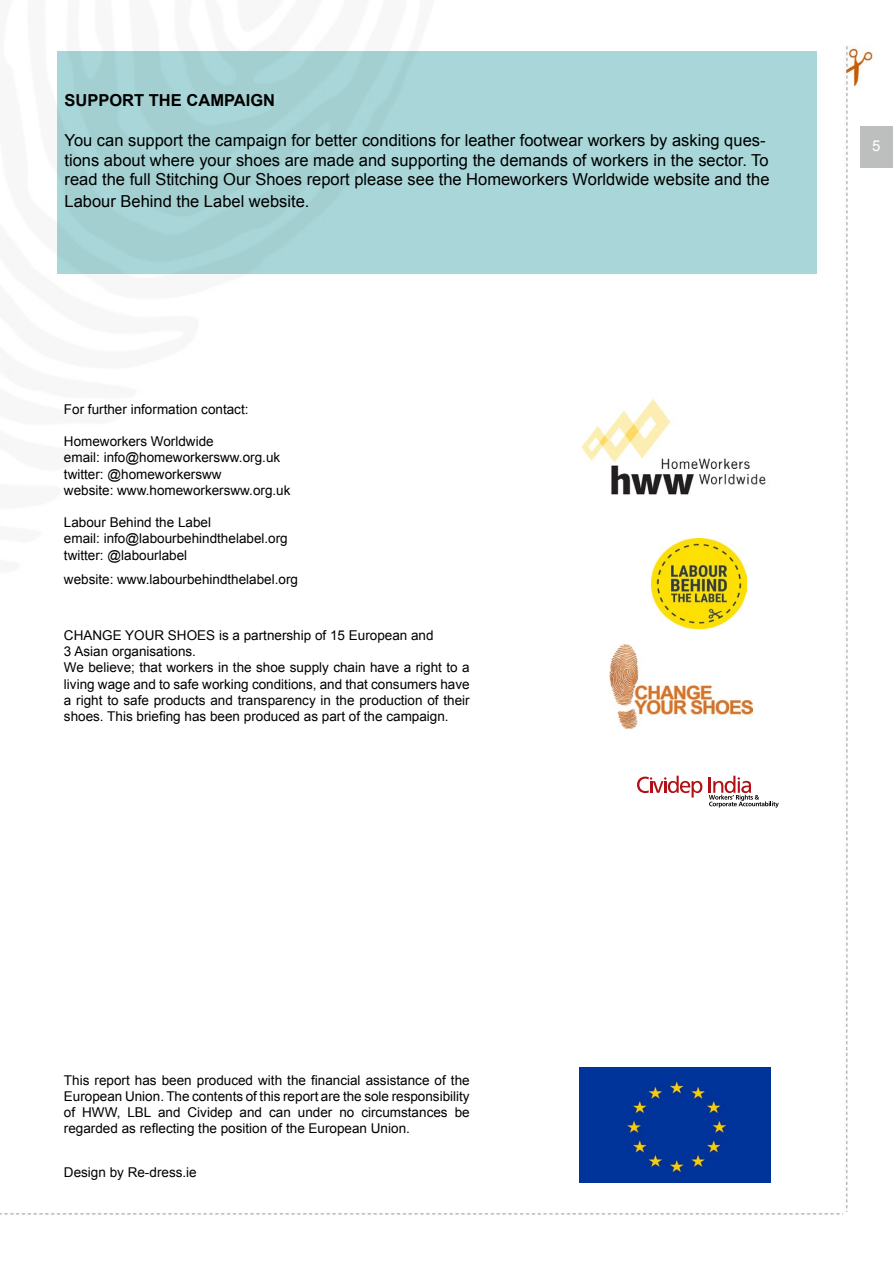
<style>
.page{position:relative;width:893px;height:1263px;background:#fff}
.page>*{position:absolute;margin:0;border:0;box-sizing:border-box;transform-origin:0 0}
.t1{font:16.5px/19.8px "Arial";color:#000}
.t2{font:700 16.5px "Arial";color:#000}
.t3{font:15px "Arial";color:#fff}
.t4{font:13.5px/16.2px "Arial";color:#000}
</style>
<div class="page">
<img style="left:0;top:1213px;width:843px;height:2px">
<img style="left:844px;top:45px;width:32px;height:1166px">
<div style="left:57px;top:52px;width:759px;height:222px;background:#a9d6d8"></div>
<div style="left:579px;top:1067px;width:192px;height:115px;background:#00349a"></div>
<svg style="left:709px;top:776px;width:70px;height:32px"></svg>
<svg style="left:637px;top:776px;width:65px;height:21px"></svg>
<img style="left:609px;top:644px;width:143px;height:85px">
<img style="left:581px;top:398px;width:185px;height:97px">
<img style="left:652px;top:539px;width:94px;height:89px">
<p class="t2" style="left:65px;top:89px;width:212px">SUPPORT THE CAMPAIGN</p>
<p class="t1" style="left:65px;top:130px;width:706px">You can support the campaign for better conditions for leather footwear workers by asking ques&shy;tions about where your shoes are made and supporting the demands of workers in the sector. To read the full Stitching Our Shoes report please see the Homeworkers Worldwide website and the</p>
<p class="t1" style="left:65px;top:191px;width:246px">Labour Behind the Label website.</p>
<p class="t4" style="left:64px;top:401px;width:186px">For further information contact:</p>
<p class="t4" style="left:64px;top:433px;width:228px">Homeworkers Worldwide<br>email: info@homeworkersww.org.uk twitter: @homeworkersww<br>website: www.homeworkersww.org.uk</p>
<p class="t4" style="left:64px;top:514px;width:225px">Labour Behind the Label<br>email: info@labourbehindthelabel.org twitter: @labourlabel</p>
<p class="t4" style="left:64px;top:571px;width:236px">website: www.labourbehindthelabel.org</p>
<p class="t4" style="left:64px;top:627px;width:407px">CHANGE YOUR SHOES is a partnership of 15 European and<br>3 Asian organisations.<br>We believe; that workers in the shoe supply chain have a right to a living wage and to safe working conditions, and that consumers have a right to safe products and transparency in the production of their shoes. This briefing has been produced as part of the campaign.</p>
<p class="t3" style="left:872px;top:136px;width:10px">5</p>
<p class="t4" style="left:64px;top:1072px;width:407px;text-align:justify">This report has been produced with the financial assistance of the European Union. The contents of this report are the sole responsibility of HWW, LBL and Cividep and can under no circumstances be regarded as reflecting the position of the European Union.</p>
<p class="t4" style="left:64px;top:1164px;width:134px">Design by Re-dress.ie</p>
</div>
